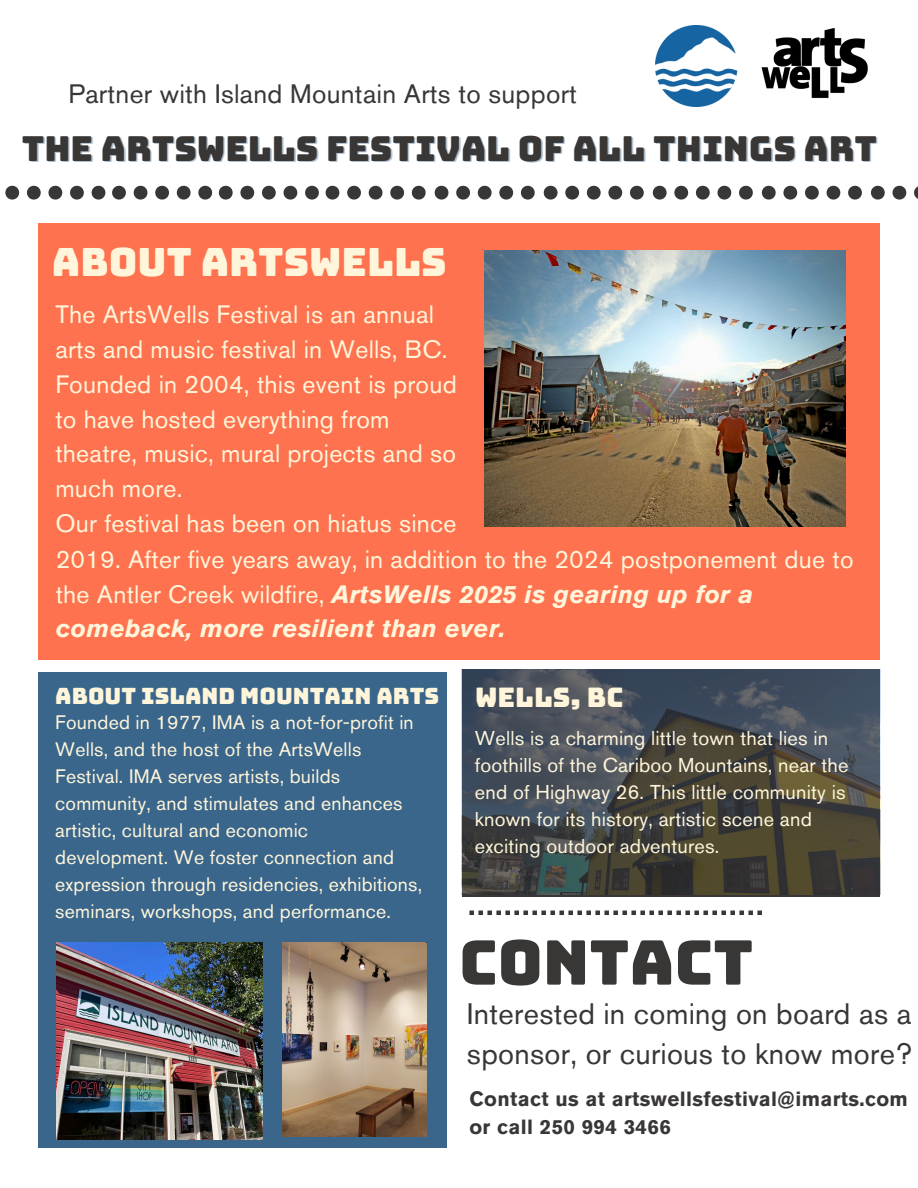
<style>
.page{position:relative;width:918px;height:1188px;background:#fff}
.page>*{position:absolute;margin:0;border:0;box-sizing:border-box;transform-origin:0 0}
.t1{font:61.5px "Bungee";color:#393636}
.t2{font:39px "Bungee";color:#fef5da}
.t3{font:34.5px "Bungee";color:#393636}
.t4{font:29.55px/40.5px "Akzidenz Grotesk Pro";letter-spacing:.01em;color:#393636}
.t5{font:27px "Bungee";color:#fef5da}
.t6{font:26.55px "Akzidenz Grotesk Pro";letter-spacing:.01em;color:#393636}
.t7{font:25.05px/34.8px "Akzidenz Grotesk Pro";letter-spacing:.01em;color:#fef5da}
.t8{font:22.5px "Bungee";color:#fef5da}
.t9{font:700 20.55px/28.2px "Akzidenz Grotesk Pro";letter-spacing:.02em;color:#393636}
.t10{font:19.95px/27px "Akzidenz Grotesk Pro";letter-spacing:.01em;color:#fef5da}
.t11{font:19.5px/27px "Akzidenz Grotesk Pro";letter-spacing:.01em;color:#fef5da}
.s1{font-weight:700;font-style:italic}
</style>
<div class="page">
<img style="left:761px;top:28px;width:107px;height:71px">
<img style="left:655px;top:25px;width:82px;height:81px">
<svg style="left:5px;top:186px;width:14px;height:13px"></svg>
<svg style="left:27px;top:186px;width:14px;height:13px"></svg>
<svg style="left:48px;top:186px;width:14px;height:13px"></svg>
<svg style="left:70px;top:186px;width:14px;height:13px"></svg>
<svg style="left:92px;top:186px;width:13px;height:13px"></svg>
<svg style="left:112px;top:186px;width:14px;height:13px"></svg>
<svg style="left:134px;top:186px;width:13px;height:13px"></svg>
<svg style="left:155px;top:186px;width:14px;height:13px"></svg>
<svg style="left:177px;top:186px;width:14px;height:13px"></svg>
<svg style="left:198px;top:186px;width:14px;height:13px"></svg>
<svg style="left:219px;top:186px;width:14px;height:13px"></svg>
<svg style="left:240px;top:186px;width:14px;height:13px"></svg>
<svg style="left:262px;top:186px;width:14px;height:13px"></svg>
<svg style="left:284px;top:186px;width:13px;height:13px"></svg>
<svg style="left:305px;top:186px;width:14px;height:13px"></svg>
<svg style="left:326px;top:186px;width:13px;height:13px"></svg>
<svg style="left:347px;top:186px;width:14px;height:13px"></svg>
<svg style="left:369px;top:186px;width:14px;height:13px"></svg>
<svg style="left:390px;top:186px;width:14px;height:13px"></svg>
<svg style="left:412px;top:186px;width:14px;height:13px"></svg>
<svg style="left:435px;top:186px;width:13px;height:13px"></svg>
<svg style="left:456px;top:186px;width:14px;height:13px"></svg>
<svg style="left:478px;top:186px;width:14px;height:13px"></svg>
<svg style="left:499px;top:186px;width:14px;height:13px"></svg>
<svg style="left:521px;top:186px;width:14px;height:13px"></svg>
<svg style="left:544px;top:186px;width:14px;height:13px"></svg>
<svg style="left:565px;top:186px;width:14px;height:13px"></svg>
<svg style="left:587px;top:186px;width:14px;height:13px"></svg>
<svg style="left:608px;top:186px;width:14px;height:13px"></svg>
<svg style="left:630px;top:186px;width:14px;height:13px"></svg>
<svg style="left:653px;top:186px;width:14px;height:13px"></svg>
<svg style="left:674px;top:186px;width:14px;height:13px"></svg>
<svg style="left:696px;top:186px;width:14px;height:13px"></svg>
<svg style="left:717px;top:186px;width:14px;height:13px"></svg>
<svg style="left:739px;top:186px;width:14px;height:13px"></svg>
<svg style="left:762px;top:186px;width:14px;height:13px"></svg>
<svg style="left:783px;top:186px;width:14px;height:13px"></svg>
<svg style="left:805px;top:186px;width:14px;height:13px"></svg>
<svg style="left:827px;top:186px;width:13px;height:13px"></svg>
<svg style="left:848px;top:186px;width:14px;height:13px"></svg>
<svg style="left:871px;top:186px;width:14px;height:13px"></svg>
<svg style="left:893px;top:186px;width:13px;height:13px"></svg>
<svg style="left:914px;top:186px;width:4px;height:13px"></svg>
<div style="left:38px;top:223px;width:842px;height:436px;background:#ff724f"></div>
<img style="left:485px;top:250px;width:361px;height:276px">
<div style="left:38px;top:673px;width:409px;height:475px;background:#3a668c"></div>
<img style="left:56px;top:943px;width:206px;height:196px">
<img style="left:282px;top:943px;width:144px;height:193px">
<svg style="left:469px;top:911px;width:293px;height:4px"></svg>
<img style="left:462px;top:669px;width:418px;height:225px">
<h4 class="t6" style="left:69px;top:83px;width:510px">Partner with Island Mountain Arts to support</h4>
<p class="t3" style="left:22px;top:131px;width:857px">THE ARTSWELLS FESTIVAL OF ALL THINGS ART</p>
<p class="t2" style="left:52px;top:243px;width:396px">ABOUT ARTSWELLS</p>
<h3 class="t7" style="left:55px;top:299px;width:403px">The ArtsWells Festival is an annual arts and music festival in Wells, BC.<br>Founded in 2004, this event is proud to have hosted everything from theatre, music, mural projects and so much more.<br>Our festival has been on hiatus since</h3>
<p class="t7" style="left:56px;top:544px;width:800px">2019. After five years away, in addition to the 2024 postponement due to the Antler Creek wildfire, <span class="s1">ArtsWells 2025 is gearing up for a comeback, more resilient than ever.</span></p>
<p class="t8" style="left:55px;top:685px;width:385px">ABOUT ISLAND MOUNTAIN ARTS</p>
<p class="t11" style="left:55px;top:711px;width:369px">Founded in 1977, IMA is a not-for-profit in Wells, and the host of the ArtsWells Festival. IMA serves artists, builds community, and stimulates and enhances artistic, cultural and economic development. We foster connection and expression through residencies, exhibitions, seminars, workshops, and performance.</p>
<p class="t5" style="left:475px;top:684px;width:150px">WELLS, BC</p>
<p class="t10" style="left:475px;top:727px;width:375px">Wells is a charming little town that lies in foothills of the Cariboo Mountains, near the end of Highway 26. This little community is known for its history, artistic scene and exciting outdoor adventures.</p>
<p class="t1" style="left:459px;top:932px;width:296px">CONTACT</p>
<p class="t4" style="left:467px;top:996px;width:446px">Interested in coming on board as a sponsor, or curious to know more?</p>
<p class="t9" style="left:469px;top:1086px;width:440px">Contact us at artswellsfestival@imarts.com or call 250 994 3466</p>
</div>
